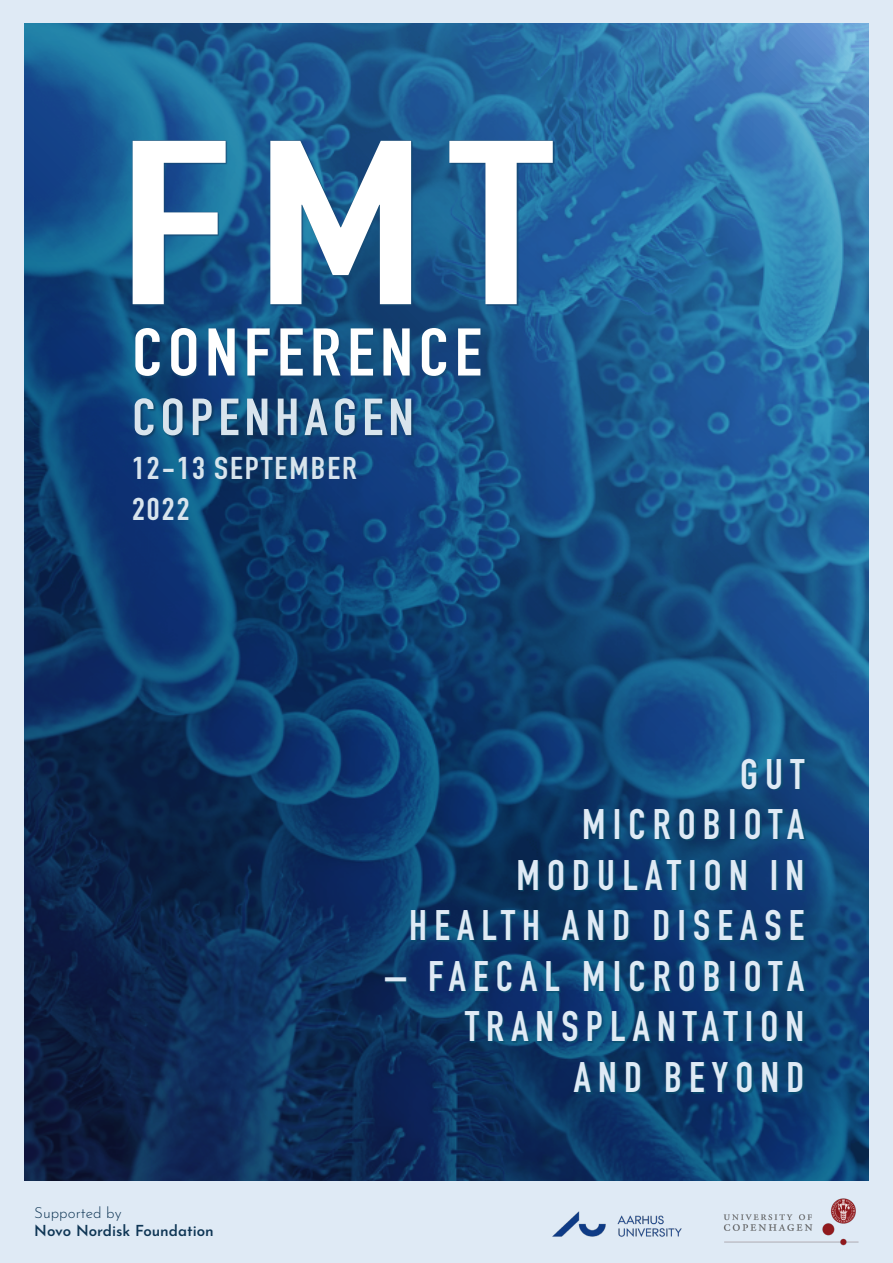
<style>
.page{position:relative;width:893px;height:1263px;background:#dfeaf5}
.page>*{position:absolute;margin:0;border:0;box-sizing:border-box;transform-origin:0 0}
.t1{font:700 229.5px "DIN Condensed";color:#fff;scale:1.33 1}
.t2{font:700 66.15px "DIN Condensed";letter-spacing:.08em;color:#fff;scale:1.11 1}
.t3{font:700 51.3px "DIN Condensed";letter-spacing:.09em;color:#d8e4ed;scale:1.11 1}
.t4{font:700 42.15px/50.6px "DIN Condensed";letter-spacing:.17em;color:#dfeaf5;text-align:right}
.t5{font:700 31.05px/41.4px "DIN Condensed";letter-spacing:.06em;color:#d8e4ed;scale:1.11 1}
.t6{font:600 15.15px "Josefin Sans";color:#0f3655}
.t7{font:300 15.15px "Josefin Sans";color:#0f3655}
</style>
<div class="page">
<img style="left:553px;top:1211px;width:129px;height:26px">
<img style="left:723px;top:1198px;width:136px;height:48px">
<img style="left:25px;top:23px;width:843px;height:1157px">
<div style="left:386px;top:759px;width:421px;height:335px;background:#0a4f6c;opacity:.75"></div>
<svg style="left:132px;top:140px;width:421px;height:165px;background:#175282"></svg>
<div style="left:135px;top:398px;width:280px;height:41px;background:#0f3655;opacity:.75"></div>
<div style="left:136px;top:328px;width:347px;height:51px;background:#154872;opacity:.75"></div>
<h1 class="t1" style="left:118px;top:141px;width:328px">FMT</h1>
<h2 class="t2" style="left:132px;top:328px;width:316px">CONFERENCE</h2>
<p class="t3" style="left:132px;top:399px;width:255px">COPENHAGEN</p>
<p class="t5" style="left:132px;top:451px;width:204px">12-13 SEPTEMBER<br>2022</p>
<p class="t7" style="left:34px;top:1206px;width:89px">Supported by</p>
<p class="t6" style="left:34px;top:1224px;width:181px">Novo Nordisk Foundation</p>
<p class="t4" style="left:409px;top:755px;width:397px">GUT<br>MICROBIOTA<br>MODULATION IN<br>HEALTH AND DISEASE</p>
<p class="t4" style="left:385px;top:957px;width:421px">– FAECAL MICROBIOTA<br>TRANSPLANTATION<br>AND BEYOND</p>
</div>
